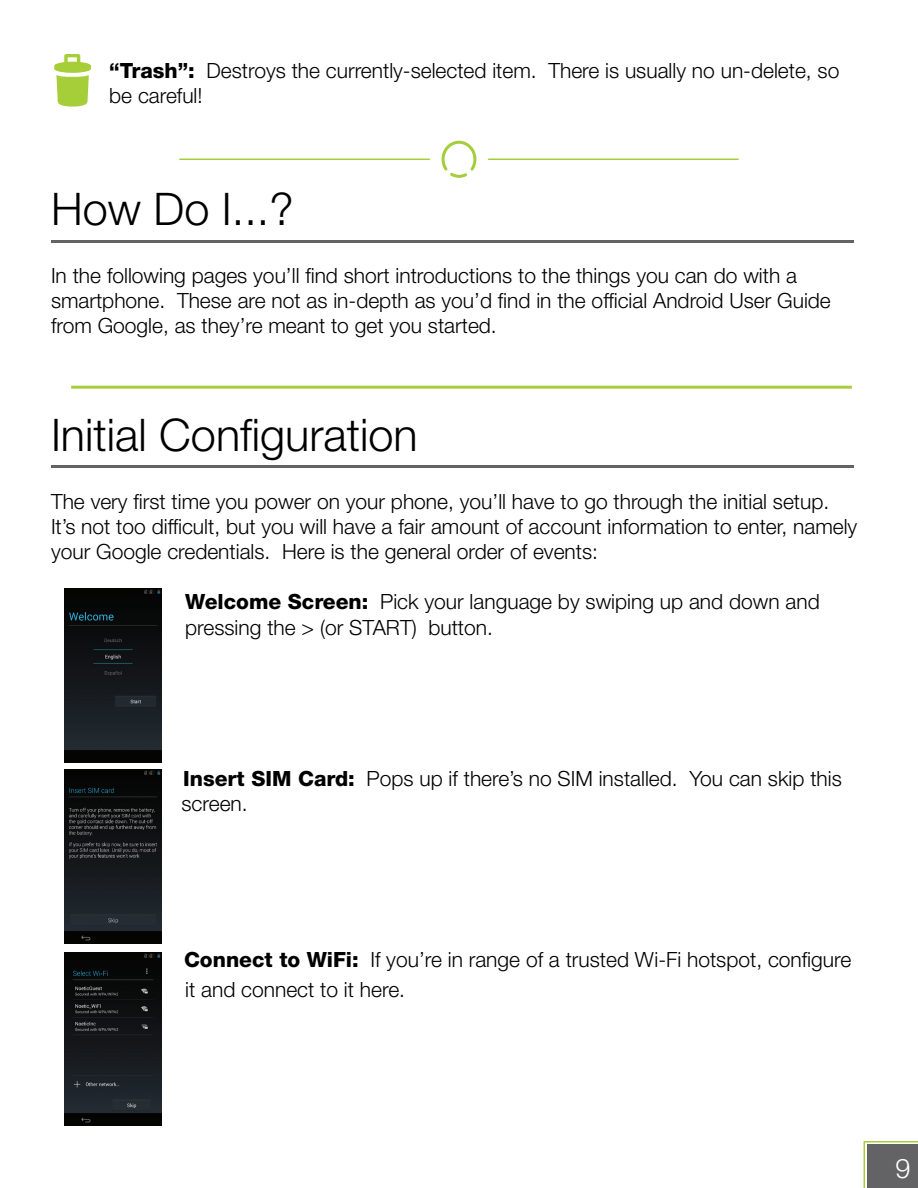
<style>
.page{position:relative;width:918px;height:1188px;background:#fff}
.page>*{position:absolute;margin:0;border:0;box-sizing:border-box;transform-origin:0 0}
.t1{font:300 45px "Helvetica Neue LT Std";color:#000}
.t2{font:300 27px "Helvetica Neue LT Std";color:#fff}
.t3{font:300 21px/25.2px "Helvetica Neue LT Std";color:#000}
.s1{font-weight:800}
</style>
<div class="page">
<svg style="left:864px;top:1141px;width:54px;height:47px;background:#70726d"></svg>
<svg style="left:54px;top:54px;width:37px;height:53px"></svg>
<hr style="left:51px;top:240px;width:802px;height:2px;background:#636366">
<hr style="left:51px;top:465px;width:802px;height:3px;background:#636366">
<svg style="left:441px;top:140px;width:36px;height:38px"></svg>
<hr style="left:180px;top:159px;width:249px;height:1px;background:#a6ce39">
<hr style="left:489px;top:159px;width:249px;height:1px;background:#a6ce39">
<hr style="left:71px;top:386px;width:781px;height:3px;background:#a6ce39">
<img style="left:64px;top:770px;width:98px;height:173px">
<img style="left:64px;top:952px;width:98px;height:174px">
<img style="left:64px;top:589px;width:98px;height:173px">
<p class="t3" style="left:109px;top:58px;width:732px"><span class="s1">“Trash”:</span> Destroys the currently-selected item. There is usually no un-delete, so be careful!</p>
<h1 class="t1" style="left:51px;top:182px;width:244px">How Do I...?</h1>
<p class="t3" style="left:51px;top:262px;width:781px">In the following pages you’ll find short introductions to the things you can do with a smartphone. These are not as in-depth as you’d find in the official Android User Guide from Google, as they’re meant to get you started.</p>
<h1 class="t1" style="left:51px;top:408px;width:368px">Initial Configuration</h1>
<p class="t3" style="left:51px;top:488px;width:808px">The very first time you power on your phone, you’ll have to go through the initial setup.<br>It’s not too difficult, but you will have a fair amount of account information to enter, namely your Google credentials. Here is the general order of events:</p>
<p class="t3" style="left:185px;top:589px;width:636px"><span class="s1">Welcome Screen:</span> Pick your language by swiping up and down and pressing the &gt; (or START) button.</p>
<p class="t3" style="left:182px;top:765px;width:662px"><span class="s1">Insert SIM Card:</span> Pops up if there’s no SIM installed. You can skip this screen.</p>
<p class="t3" style="left:184px;top:944px;width:669px;line-height:30px"><span class="s1">Connect to WiFi:</span> If you’re in range of a trusted Wi-Fi hotspot, configure it and connect to it here.</p>
<p class="t2" style="left:896px;top:1152px;width:17px">9</p>
</div>
